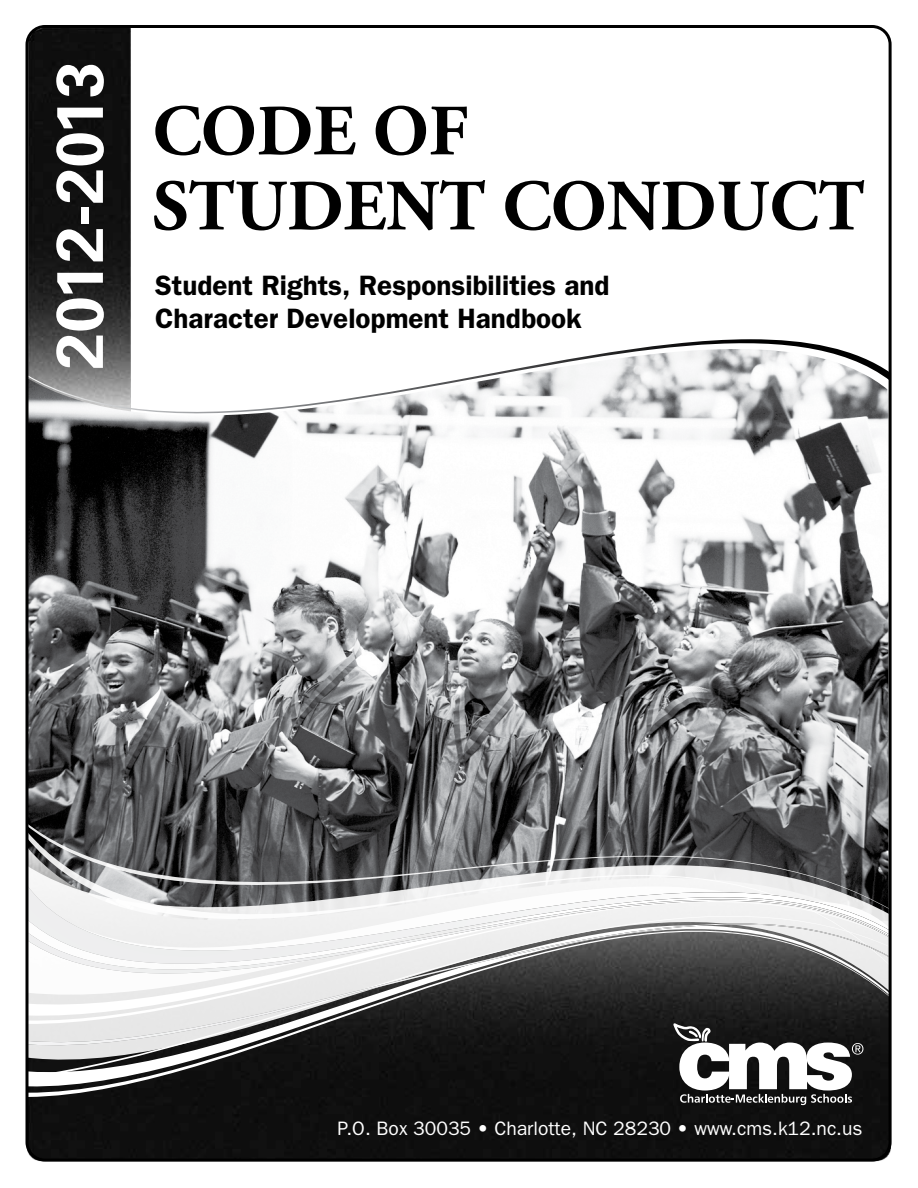
<style>
.page{position:relative;width:918px;height:1188px;background:#fff}
.page>*{position:absolute;margin:0;border:0;box-sizing:border-box;transform-origin:0 0}
.t1{font:700 72px/75px "Adobe Garamond Pro";color:#000}
.t2{font:700 66px "Univers";color:#fff}
.t3{font:600 28.2px/33.8px "Franklin Gothic";color:#000}
.t4{font:19.5px "Franklin Gothic";color:#fff}
</style>
<div class="page">
<img style="left:29px;top:29px;width:102px;height:279px">
<div style="left:29px;top:1097px;width:862px;height:64px;background:#0e0e0e"></div>
<img style="left:29px;top:425px;width:859px;height:397px">
<svg style="left:29px;top:822px;width:859px;height:9px;background:#515253"></svg>
<svg style="left:29px;top:1053px;width:859px;height:44px;background:#2a2a2a"></svg>
<svg style="left:29px;top:831px;width:859px;height:50px;background:#676769"></svg>
<svg style="left:29px;top:881px;width:859px;height:8px"></svg>
<svg style="left:29px;top:889px;width:859px;height:23px"></svg>
<svg style="left:29px;top:912px;width:859px;height:141px"></svg>
<svg style="left:673px;top:1023px;width:190px;height:82px"></svg>
<svg style="left:29px;top:308px;width:859px;height:117px"></svg>
<h2 class="t2" style="left:37px;top:370px;width:310px;rotate:-90deg">2012-2013</h2>
<h1 class="t1" style="left:153px;top:95px;width:713px">CODE OF<br>STUDENT CONDUCT</h1>
<p class="t3" style="left:155px;top:267px;width:456px">Student Rights, Responsibilities and<br>Character Development Handbook</p>
<p class="t4" style="left:338px;top:1117px;width:526px">P.O. Box 30035 • Charlotte, NC 28230 • www.cms.k12.nc.us</p>
</div>
